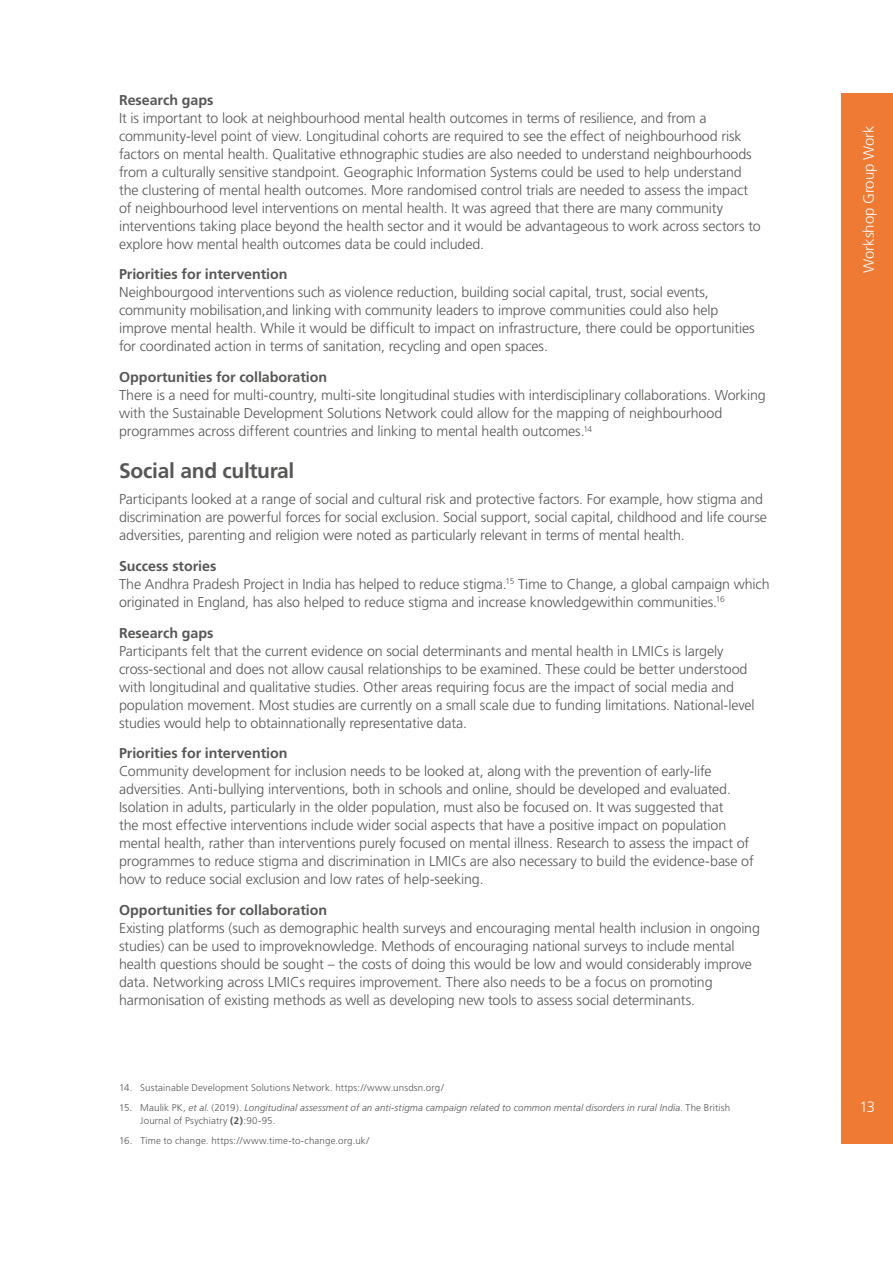
<style>
.page{position:relative;width:893px;height:1263px;background:#fff}
.page>*{position:absolute;margin:0;border:0;box-sizing:border-box;transform-origin:0 0}
.t1{font:700 21px "Frutiger";letter-spacing:-.015em;color:#575756}
.t2{font:300 15px "Frutiger";letter-spacing:-.01em;color:#fff}
.t3{font:300 14.25px/18px "Frutiger";letter-spacing:-.01em;color:#575756}
.t4{font:700 14.25px "Frutiger";letter-spacing:-.005em;color:#575756}
.t5{font:italic 300 9.75px/13.5px "Frutiger";letter-spacing:.015em;color:#575756}
.t6{font:300 9.75px "Frutiger";letter-spacing:.015em;color:#575756}
.s1{font-weight:700}
.s2{font-style:normal}
.s3{font-weight:700;font-style:normal}
</style>
<div class="page">
<div style="left:842px;top:94px;width:51px;height:1050px;background:#ee7a34"></div>
<p class="t4" style="left:119px;top:91px;width:96px">Research gaps</p>
<p class="t3" style="left:119px;top:109px;width:643px">It is important to look at neighbourhood mental health outcomes in terms of resilience, and from a community-level point of view. Longitudinal cohorts are required to see the effect of neighbourhood risk factors on mental health. Qualitative ethnographic studies are also needed to understand neighbourhoods from a culturally sensitive standpoint. Geographic Information Systems could be used to help understand the clustering of mental health outcomes. More randomised control trials are needed to assess the impact of neighbourhood level interventions on mental health. It was agreed that there are many community interventions taking place beyond the health sector and it would be advantageous to work across sectors to explore how mental health outcomes data be could included.</p>
<p class="t4" style="left:119px;top:266px;width:170px">Priorities for intervention</p>
<p class="t3" style="left:119px;top:283px;width:637px">Neighbourgood interventions such as violence reduction, building social capital, trust, social events, community mobilisation,and linking with community leaders to improve communities could also help improve mental health. While it would be difficult to impact on infrastructure, there could be opportunities for coordinated action in terms of sanitation, recycling and open spaces.</p>
<p class="t4" style="left:119px;top:369px;width:210px">Opportunities for collaboration</p>
<p class="t3" style="left:119px;top:386px;width:648px">There is a need for multi-country, multi-site longitudinal studies with interdisciplinary collaborations. Working with the Sustainable Development Solutions Network could allow for the mapping of neighbourhood programmes across different countries and linking to mental health outcomes.<sup>14</sup></p>
<h1 class="t1" style="left:119px;top:458px;width:177px">Social and cultural</h1>
<p class="t3" style="left:119px;top:490px;width:649px">Participants looked at a range of social and cultural risk and protective factors. For example, how stigma and discrimination are powerful forces for social exclusion. Social support, social capital, childhood and life course adversities, parenting and religion were noted as particularly relevant in terms of mental health.</p>
<p class="t3" style="left:119px;top:557px;width:652px"><span class="s1">Success stories<br></span>The Andhra Pradesh Project in India has helped to reduce stigma.<sup>15</sup> Time to Change, a global campaign which originated in England, has also helped to reduce stigma and increase knowledgewithin communities.<sup>16</sup></p>
<p class="t4" style="left:119px;top:624px;width:96px">Research gaps</p>
<p class="t3" style="left:119px;top:642px;width:637px">Participants felt that the current evidence on social determinants and mental health in LMICs is largely cross-sectional and does not allow causal relationships to be examined. These could be better understood with longitudinal and qualitative studies. Other areas requiring focus are the impact of social media and population movement. Most studies are currently on a small scale due to funding limitations. National-level studies would help to obtainnationally representative data.</p>
<p class="t4" style="left:119px;top:745px;width:170px">Priorities for intervention</p>
<p class="t3" style="left:119px;top:762px;width:636px">Community development for inclusion needs to be looked at, along with the prevention of early-life adversities. Anti-bullying interventions, both in schools and online, should be developed and evaluated.<br>Isolation in adults, particularly in the older population, must also be focused on. It was suggested that<br>the most effective interventions include wider social aspects that have a positive impact on population mental health, rather than interventions purely focused on mental illness. Research to assess the impact of programmes to reduce stigma and discrimination in LMICs are also necessary to build the evidence-base of how to reduce social exclusion and low rates of help-seeking.</p>
<p class="t4" style="left:119px;top:902px;width:210px">Opportunities for collaboration</p>
<p class="t3" style="left:119px;top:919px;width:642px">Existing platforms (such as demographic health surveys and encouraging mental health inclusion in ongoing studies) can be used to improveknowledge. Methods of encouraging national surveys to include mental health questions should be sought – the costs of doing this would be low and would considerably improve data. Networking across LMICs requires improvement. There also needs to be a focus on promoting harmonisation of existing methods as well as developing new tools to assess social determinants.</p>
<p class="t6" style="left:119px;top:1082px;width:326px">14. Sustainable Development Solutions Network. https://www.unsdsn.org/</p>
<p class="t5" style="left:140px;top:1100px;width:591px;text-indent:-21px"><span class="s2">15. Maulik PK,</span> et al<span class="s2">. (2019).</span> Longitudinal assessment of an anti-stigma campaign related to common mental disorders in rural India<span class="s2">. The British<br>Journal of Psychiatry</span> <span class="s3">(2)</span><span class="s2">:90-95.</span></p>
<p class="t6" style="left:119px;top:1135px;width:252px">16. Time to change. https://www.time-to-change.org.uk/</p>
<p class="t2" style="left:860px;top:273px;width:148px;rotate:-90deg">Workshop Group Work</p>
<p class="t2" style="left:860px;top:1098px;width:17px">13</p>
</div>
